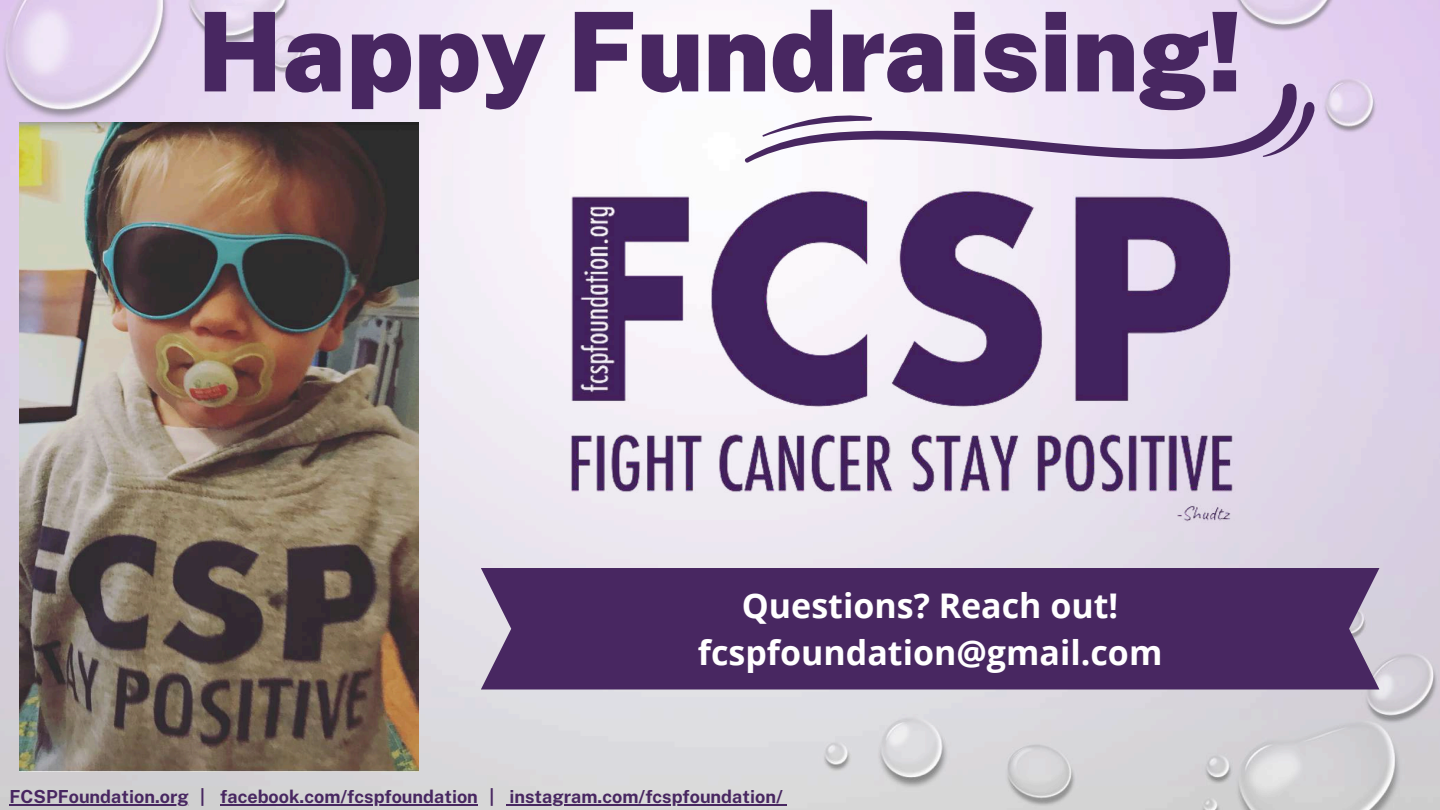
<style>
.page{position:relative;width:1440px;height:810px;background:#fff}
.page>*{position:absolute;margin:0;border:0;box-sizing:border-box;transform-origin:0 0}
.t1{font:900 110px "Public Sans";color:#482761}
.t2{font:700 34px/47.2px "Open Sans";color:#fff;text-align:center}
.t3{font:700 18px "Public Sans";color:#482761}
</style>
<div class="page">
<img style="left:0;top:0;width:1440px;height:810px">
<svg style="left:743px;top:81px;width:574px;height:83px"></svg>
<img style="left:20px;top:122px;width:399px;height:649px">
<img style="left:555px;top:178px;width:687px;height:355px">
<div style="left:481px;top:568px;width:898px;height:122px;background:#482761"></div>
<hr style="left:10px;top:804px;width:179px;height:2px;background:#482761">
<hr style="left:220px;top:804px;width:258px;height:2px;background:#482761">
<hr style="left:510px;top:804px;width:273px;height:2px;background:#482761">
<h1 class="t1" style="left:197px;top:-13px;width:1047px">Happy Fundraising!</h1>
<h2 class="t2" style="left:698px;top:581px;width:466px">Questions? Reach out! fcspfoundation@gmail.com</h2>
<p class="t3" style="left:10px;top:786px;width:775px">FCSPFoundation.org | facebook.com/fcspfoundation | instagram.com/fcspfoundation/</p>
</div>
